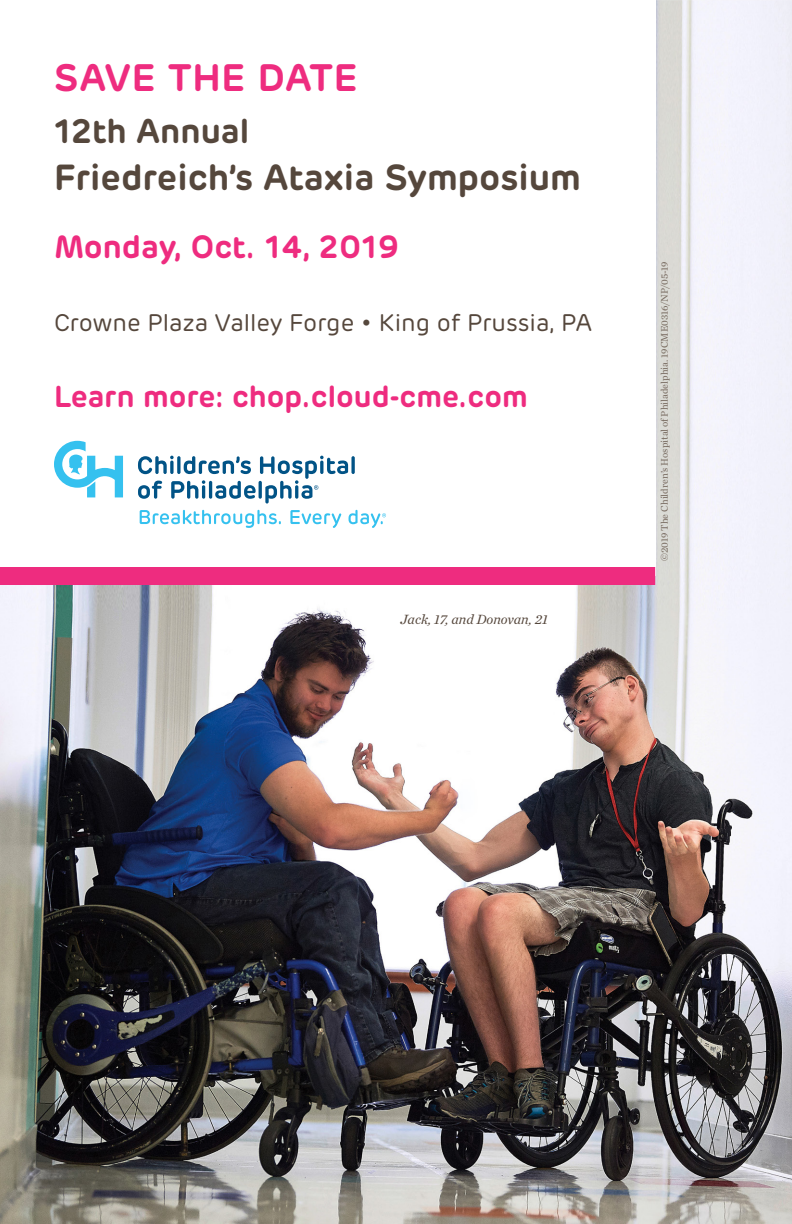
<style>
.page{position:relative;width:792px;height:1224px;background:#fff}
.page>*{position:absolute;margin:0;border:0;box-sizing:border-box;transform-origin:0 0}
.Body_Copy{font:600 38px "Rubrik";letter-spacing:.02em;color:#ee2c7f}
.Body_Copy-2{font:600 36px "Rubrik";color:#55473c}
.Body_Copy-3{font:600 34px "Rubrik";color:#55473c}
.Body_Copy-4{font:600 32px "Rubrik";color:#ee2c7f}
.Body_Copy-5{font:600 30px "Rubrik";color:#ee2c7f}
.Body_Copy-6{font:24px "Rubrik";color:#55473c}
.Body_Copy-7{font:italic 14px "Chronicle Text G1";color:#55473c}
.Body_Copy-8{font:10px "Chronicle Text G1";color:#776a5f}
</style>
<div class="page">
<img style="left:0;top:0;width:792px;height:1224px">
<div style="left:0;top:0;width:655px;height:576px;background:#fff"></div>
<div style="left:0;top:567px;width:655px;height:18px;background:#ee2c7f"></div>
<svg style="left:140px;top:510px;width:141px;height:18px"></svg>
<svg style="left:290px;top:510px;width:52px;height:18px"></svg>
<svg style="left:54px;top:441px;width:69px;height:56px"></svg>
<svg style="left:351px;top:456px;width:4px;height:18px"></svg>
<svg style="left:138px;top:456px;width:210px;height:48px"></svg>
<svg style="left:349px;top:510px;width:37px;height:18px"></svg>
<p class="Body_Copy" style="left:54px;top:54px;width:305px">SAVE THE DATE</p>
<p class="Body_Copy-3" style="left:54px;top:109px;width:197px">12th Annual</p>
<p class="Body_Copy-2" style="left:54px;top:155px;width:529px">Friedreich’s Ataxia Symposium</p>
<p class="Body_Copy-4" style="left:54px;top:226px;width:347px">Monday, Oct. 14, 2019</p>
<p class="Body_Copy-6" style="left:54px;top:307px;width:540px">Crowne Plaza Valley Forge • King of Prussia, PA</p>
<p class="Body_Copy-5" style="left:54px;top:377px;width:475px">Learn more: chop.cloud-cme.com</p>
<p class="Body_Copy-7" style="left:400px;top:609px;width:149px">Jack, 17, and Donovan, 21</p>
<p class="Body_Copy-8" style="left:657px;top:561px;width:301px;rotate:-90deg">©2019 The Children’s Hospital of Philadelphia. 19CME0316/NP/05-19</p>
</div>
